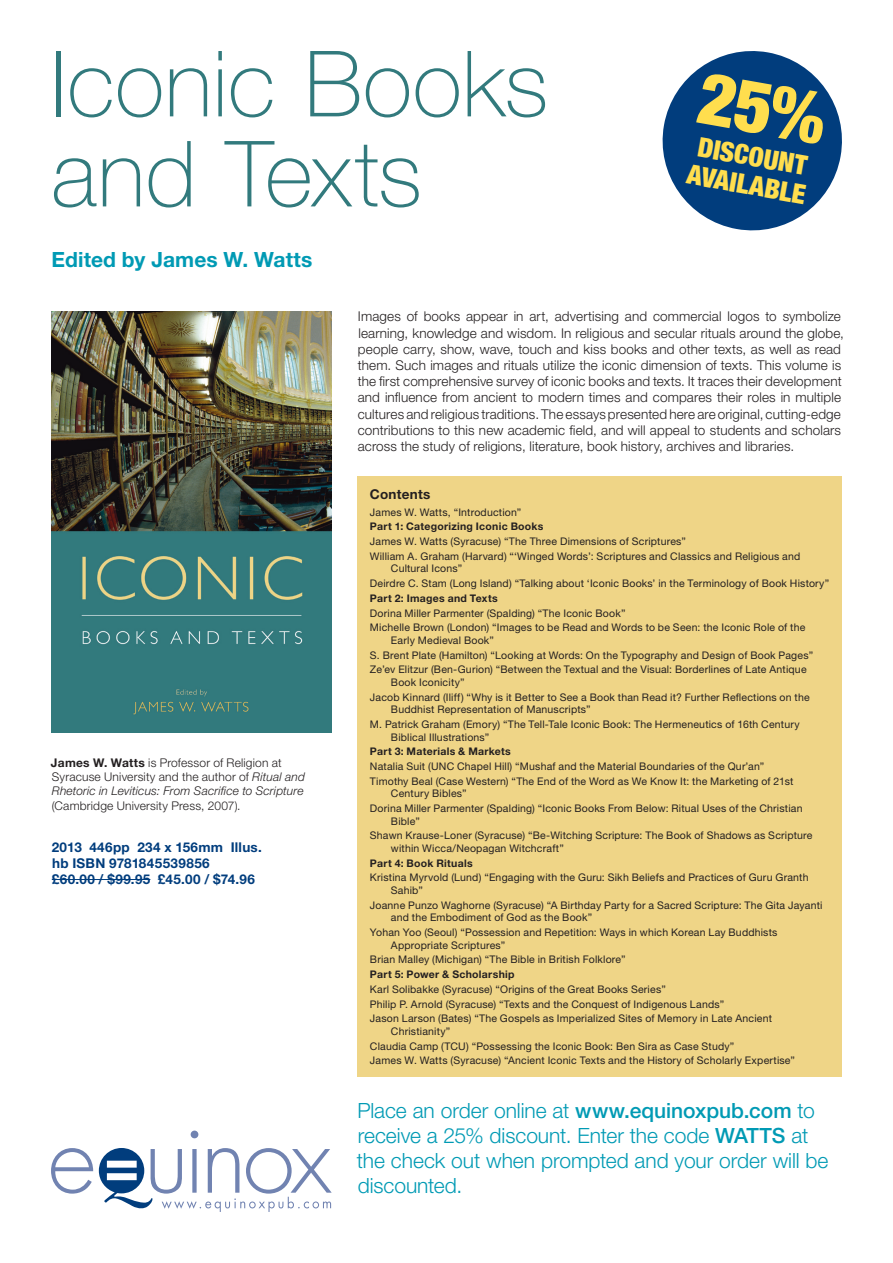
<style>
.page{position:relative;width:893px;height:1263px;background:#fff}
.page>*{position:absolute;margin:0;border:0;box-sizing:border-box;transform-origin:0 0}
.t1{font:100 91.5px/90px "Helvetica Neue LT Std";letter-spacing:.005em;color:#327a7d}
.t2{font:900 condensed 27.15px/28.8px "Helvetica Neue LT Std";color:#ffde4e}
.t3{font:300 21px/25.2px "Helvetica Neue LT Std";letter-spacing:-.005em;color:#009ab4}
.t4{font:700 21px "Helvetica Neue LT Std";letter-spacing:.005em;color:#009ab4}
.t5{font:300 13.5px/16.2px "Helvetica Neue LT Std";letter-spacing:.01em;color:#231f20}
.t6{font:700 13.5px/16.2px "Helvetica Neue LT Std";letter-spacing:.03em;color:#013d7d}
.t7{font:700 13.5px "Helvetica Neue LT Std";letter-spacing:.015em;color:#231f20}
.t8{font:300 12px/14.4px "Helvetica Neue LT Std";letter-spacing:.015em;color:#231f20}
.t9{font:10.5px/14.7px "Helvetica Neue LT Std";letter-spacing:.02em;color:#231f20}
.t10{font:700 10.5px "Helvetica Neue LT Std";letter-spacing:.025em;color:#231f20}
.s1{font-weight:700}
.s2{font-style:italic}
.s3{font-weight:500}
</style>
<div class="page">
<img style="left:51px;top:312px;width:281px;height:421px">
<hr style="left:52px;top:879px;width:98px;height:1px;background:#013d7d">
<svg style="left:51px;top:1148px;width:42px;height:45px"></svg>
<svg style="left:99px;top:1130px;width:233px;height:82px"></svg>
<div style="left:357px;top:476px;width:485px;height:601px;background:#efd587"></div>
<svg style="left:662px;top:51px;width:180px;height:180px"></svg>
<h1 class="t1" style="left:51px;top:39px;width:499px">Iconic Books and Texts</h1>
<h3 class="t4" style="left:52px;top:246px;width:262px">Edited by James W. Watts</h3>
<h2 class="t2" style="left:695px;top:131px;width:121px;rotate:10deg">discounT<br>Available</h2>
<p class="t8" style="left:51px;top:755px;width:255px"><span class="s1">James W. Watts</span> is Professor of Religion at<br>Syracuse University and the author of <span class="s2">Ritual and<br>Rhetoric in Leviticus: From Sacrifice to Scripture</span></p>
<p class="t8" style="left:52px;top:798px;width:190px">(Cambridge University Press, 2007).</p>
<p class="t6" style="left:52px;top:838px;width:212px">2013 446pp 234 x 156mm Illus. hb ISBN 9781845539856<br>£60.00 / $99.95 £45.00 / $74.96</p>
<p class="t5" style="left:358px;top:308px;width:488px">Images of books appear in art, advertising and commercial logos to symbolize learning, knowledge and wisdom. In religious and secular rituals around the globe, people carry, show, wave, touch and kiss books and other texts, as well as read them. Such images and rituals utilize the iconic dimension of texts. This volume is the first comprehensive survey of iconic books and texts. It traces their development and influence from ancient to modern times and compares their roles in multiple cultures and religious traditions. The essays presented here are original, cutting-edge contributions to this new academic field, and will appeal to students and scholars across the study of religions, literature, book history, archives and libraries.</p>
<p class="t7" style="left:370px;top:486px;width:62px">Contents</p>
<p class="t9" style="left:370px;top:504px;width:153px">James W. Watts, “Introduction”</p>
<p class="t10" style="left:370px;top:520px;width:175px">Part 1: Categorizing Iconic Books</p>
<p class="t9" style="left:370px;top:534px;width:432px">James W. Watts (Syracuse) “The Three Dimensions of Scriptures”<br>William A. Graham (Harvard) “‘Winged Words’: Scriptures and Classics and Religious and</p>
<p class="t9" style="left:370px;top:561px;width:461px;text-indent:21px">Cultural Icons”<br>Deirdre C. Stam (Long Island) “Talking about ‘Iconic Books’ in the Terminology of Book History”</p>
<p class="t10" style="left:370px;top:592px;width:129px">Part 2: Images and Texts</p>
<p class="t9" style="left:370px;top:605px;width:437px">Dorina Miller Parmenter (Spalding) “The Iconic Book”<br>Michelle Brown (London) “Images to be Read and Words to be Seen: the Iconic Role of the</p>
<p class="t9" style="left:370px;top:633px;width:445px;text-indent:21px">Early Medieval Book”<br>S. Brent Plate (Hamilton) “Looking at Words: On the Typography and Design of Book Pages”<br>Ze’ev Elitzur (Ben-Gurion) “Between the Textual and the Visual: Borderlines of Late Antique</p>
<p class="t9" style="left:370px;top:675px;width:441px;text-indent:21px">Book Iconicity”<br>Jacob Kinnard (Iliff) “Why is it Better to See a Book than Read it? Further Reflections on the</p>
<p class="t9" style="left:370px;top:702px;width:431px;text-indent:21px">Buddhist Representation of Manuscripts”<br>M. Patrick Graham (Emory) “The Tell-Tale Iconic Book: The Hermeneutics of 16th Century</p>
<p class="t9" style="left:391px;top:729px;width:100px">Biblical Illustrations”</p>
<p class="t10" style="left:370px;top:745px;width:142px">Part 3: Materials &amp; Markets</p>
<p class="t9" style="left:370px;top:759px;width:425px">Natalia Suit (UNC Chapel Hill) “Mushaf and the Material Boundaries of the Qur’an”<br>Timothy Beal (Case Western) “The End of the Word as We Know It: the Marketing of 21st</p>
<p class="t9" style="left:370px;top:786px;width:434px;text-indent:21px">Century Bibles”<br>Dorina Miller Parmenter (Spalding) “Iconic Books From Below: Ritual Uses of the Christian</p>
<p class="t9" style="left:370px;top:813px;width:444px;text-indent:21px">Bible”<br>Shawn Krause-Loner (Syracuse) “Be-Witching Scripture: The Book of Shadows as Scripture</p>
<p class="t9" style="left:391px;top:841px;width:175px">within Wicca/Neopagan Witchcraft”</p>
<p class="t10" style="left:370px;top:856px;width:104px">Part 4: Book Rituals</p>
<p class="t9" style="left:391px;top:871px;width:419px;line-height:12.6px;text-indent:-21px">Kristina Myrvold (Lund) “Engaging with the Guru: Sikh Beliefs and Practices of Guru Granth<br>Sahib”</p>
<p class="t9" style="left:391px;top:899px;width:433px;line-height:12.6px;text-indent:-21px">Joanne Punzo Waghorne (Syracuse) “A Birthday Party for a Sacred Scripture: The Gita Jayanti and the Embodiment of God as the Book”</p>
<p class="t9" style="left:391px;top:926px;width:388px;line-height:12.6px;text-indent:-21px">Yohan Yoo (Seoul) “Possession and Repetition: Ways in which Korean Lay Buddhists<br>Appropriate Scriptures”</p>
<p class="t9" style="left:370px;top:952px;width:257px">Brian Malley (Michigan) “The Bible in British Folklore”</p>
<p class="t10" style="left:370px;top:968px;width:146px">Part 5: Power &amp; Scholarship</p>
<p class="t9" style="left:370px;top:982px;width:404px">Karl Solibakke (Syracuse) “Origins of the Great Books Series”<br>Philip P. Arnold (Syracuse) “Texts and the Conquest of Indigenous Lands”<br>Jason Larson (Bates) “The Gospels as Imperialized Sites of Memory in Late Ancient</p>
<p class="t9" style="left:370px;top:1024px;width:427px;text-indent:21px">Christianity”<br>Claudia Camp (TCU) “Possessing the Iconic Book: Ben Sira as Case Study”<br>James W. Watts (Syracuse) “Ancient Iconic Texts and the History of Scholarly Expertise”</p>
<h3 class="t3" style="left:357px;top:1097px;width:473px">Place an order online at <span class="s3">www.equinoxpub.com</span> to receive a 25% discount. Enter the code <span class="s3">WATTS</span> at the check out when prompted and your order will be discounted.</h3>
</div>
